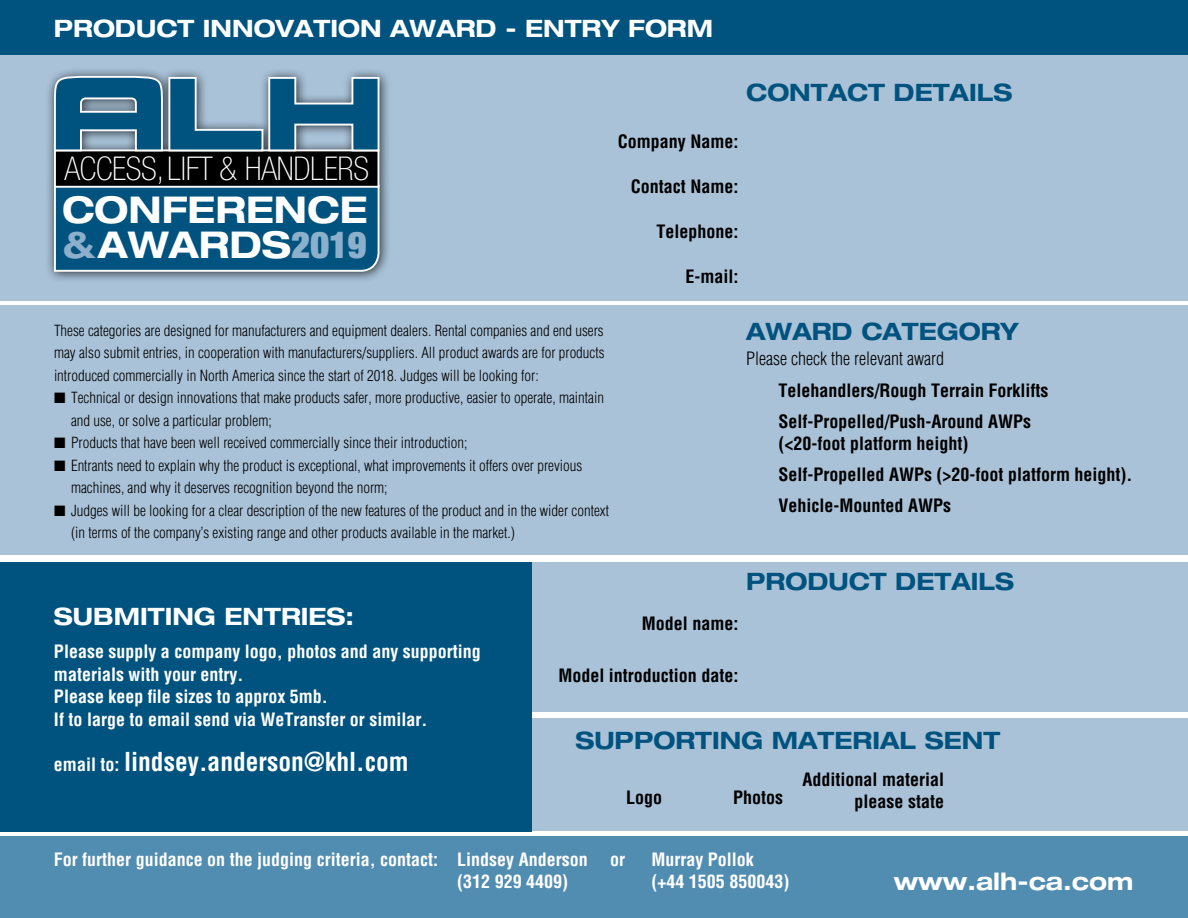
<style>
.page{position:relative;width:1188px;height:918px;background:#fff}
.page>*{position:absolute;margin:0;border:0;box-sizing:border-box;transform-origin:0 0}
.t1{font:700 expanded 37.05px/35px "Helvetica Neue";color:#fff}
.t2{font:100 condensed 32.7px "Helvetica Neue";letter-spacing:-.01em;color:#fff}
.t3{font:700 condensed 25.5px "Helvetica";color:#fff}
.t4{font:700 expanded 24px "Helvetica Neue";color:#00537e}
.t5{font:700 expanded 24px "Helvetica Neue";color:#fff}
.t6{font:700 condensed 18px/31px "Helvetica";color:#000}
.t7{font:700 condensed 18px/22.5px "Helvetica";color:#fff}
.t8{font:300 condensed 18px "Helvetica";color:#000}
.t9{font:300 condensed 15px/22.5px "Helvetica";color:#000}
.s1{color:#8cafcb}
.s2{font-weight:900;color:#8cafcb}
.s3{font-size:18px}
</style>
<div class="page">
<div style="left:0;top:305px;width:1188px;height:250px;background:#a9c2d8"></div>
<div style="left:0;top:562px;width:1188px;height:149px;background:#a9c2d8"></div>
<div style="left:0;top:719px;width:1188px;height:112px;background:#a9c2d8"></div>
<div style="left:0;top:0;width:1188px;height:301px;background:#a9c2d8"></div>
<div style="left:0;top:0;width:1188px;height:55px;background:#00537e"></div>
<div style="left:0;top:836px;width:1188px;height:82px;background:#518cb1"></div>
<div style="left:0;top:562px;width:531px;height:269px;background:#00537e"></div>
<div style="left:45px;top:67px;width:346px;height:216px;background:#000;opacity:.75"></div>
<div style="left:53px;top:184px;width:327px;height:89px;background:#00537e"></div>
<div style="left:54px;top:149px;width:325px;height:39px;background:#000;border:2px solid #fff"></div>
<svg style="left:53px;top:75px;width:327px;height:77px"></svg>
<h3 class="t5" style="left:54px;top:13px;width:661px">PRODUCT INNOVATION AWARD - ENTRY FORM</h3>
<h2 class="t2" style="left:65px;top:150px;width:306px">ACCESS, LIFT &amp; HANDLERS</h2>
<h1 class="t1" style="left:62px;top:191px;width:307px">CONFERENCE <span class="s1">&amp;</span>AWARDS<span class="s2">2019</span></h1>
<h3 class="t4" style="left:746px;top:77px;width:268px">CONTACT DETAILS</h3>
<p class="t6" style="left:618px;top:126px;width:122px">Company Name:</p>
<p class="t6" style="left:631px;top:171px;width:109px">Contact Name:</p>
<p class="t6" style="left:656px;top:216px;width:84px">Telephone:</p>
<p class="t6" style="left:685px;top:261px;width:55px">E-mail:</p>
<p class="t9" style="left:54px;top:319px;width:552px;text-align:justify">These categories are designed for manufacturers and equipment dealers. Rental companies and end users may also submit entries, in cooperation with manufacturers/suppliers. All product awards are for products introduced commercially in North America since the start of 2018. Judges will be looking for:</p>
<p class="t9" style="left:71px;top:386px;width:535px;text-indent:-17px">■ Technical or design innovations that make products safer, more productive, easier to operate, maintain and use, or solve a particular problem;</p>
<p class="t9" style="left:54px;top:431px;width:415px">■ Products that have been well received commercially since their introduction;</p>
<p class="t9" style="left:71px;top:454px;width:513px;text-indent:-17px">■ Entrants need to explain why the product is exceptional, what improvements it offers over previous machines, and why it deserves recognition beyond the norm;</p>
<p class="t9" style="left:71px;top:499px;width:540px;text-indent:-17px">■ Judges will be looking for a clear description of the new features of the product and in the wider context (in terms of the company’s existing range and other products available in the market.)</p>
<h3 class="t4" style="left:746px;top:316px;width:274px">AWARD CATEGORY</h3>
<p class="t8" style="left:746px;top:348px;width:199px">Please check the relevant award</p>
<p class="t6" style="left:779px;top:375px;width:271px">Telehandlers/Rough Terrain Forklifts<br>Self-Propelled/Push-Around AWPs</p>
<p class="t6" style="left:779px;top:428px;width:356px">(&lt;20-foot platform height)<br>Self-Propelled AWPs (&gt;20-foot platform height).<br>Vehicle-Mounted AWPs</p>
<h3 class="t4" style="left:746px;top:566px;width:270px">PRODUCT DETAILS</h3>
<h3 class="t5" style="left:54px;top:602px;width:302px">SUBMITING ENTRIES:</h3>
<p class="t7" style="left:54px;top:640px;width:428px">Please supply a company logo, photos and any supporting materials with your entry.<br>Please keep file sizes to approx 5mb.<br>If to large to email send via WeTransfer or similar.</p>
<h3 class="t3" style="left:54px;top:746px;width:356px"><span class="s3">email to:</span> lindsey.anderson@khl.com</h3>
<p class="t6" style="left:642px;top:607px;width:98px">Model name:</p>
<p class="t6" style="left:558px;top:660px;width:182px">Model introduction date:</p>
<h3 class="t4" style="left:575px;top:725px;width:426px">SUPPORTING MATERIAL SENT</h3>
<p class="t6" style="left:626px;top:782px;width:37px">Logo</p>
<p class="t6" style="left:733px;top:782px;width:52px">Photos</p>
<p class="t6" style="left:803px;top:768px;width:143px;line-height:22.5px;text-align:right">Additional material please state</p>
<p class="t7" style="left:54px;top:848px;width:535px">For further guidance on the judging criteria, contact: Lindsey Anderson</p>
<p class="t7" style="left:610px;top:848px;width:16px">or</p>
<p class="t7" style="left:457px;top:871px;width:112px">(312 929 4409)</p>
<p class="t7" style="left:651px;top:848px;width:139px">Murray Pollok (+44 1505 850043)</p>
<h3 class="t5" style="left:894px;top:867px;width:241px">www.alh-ca.com</h3>
</div>
